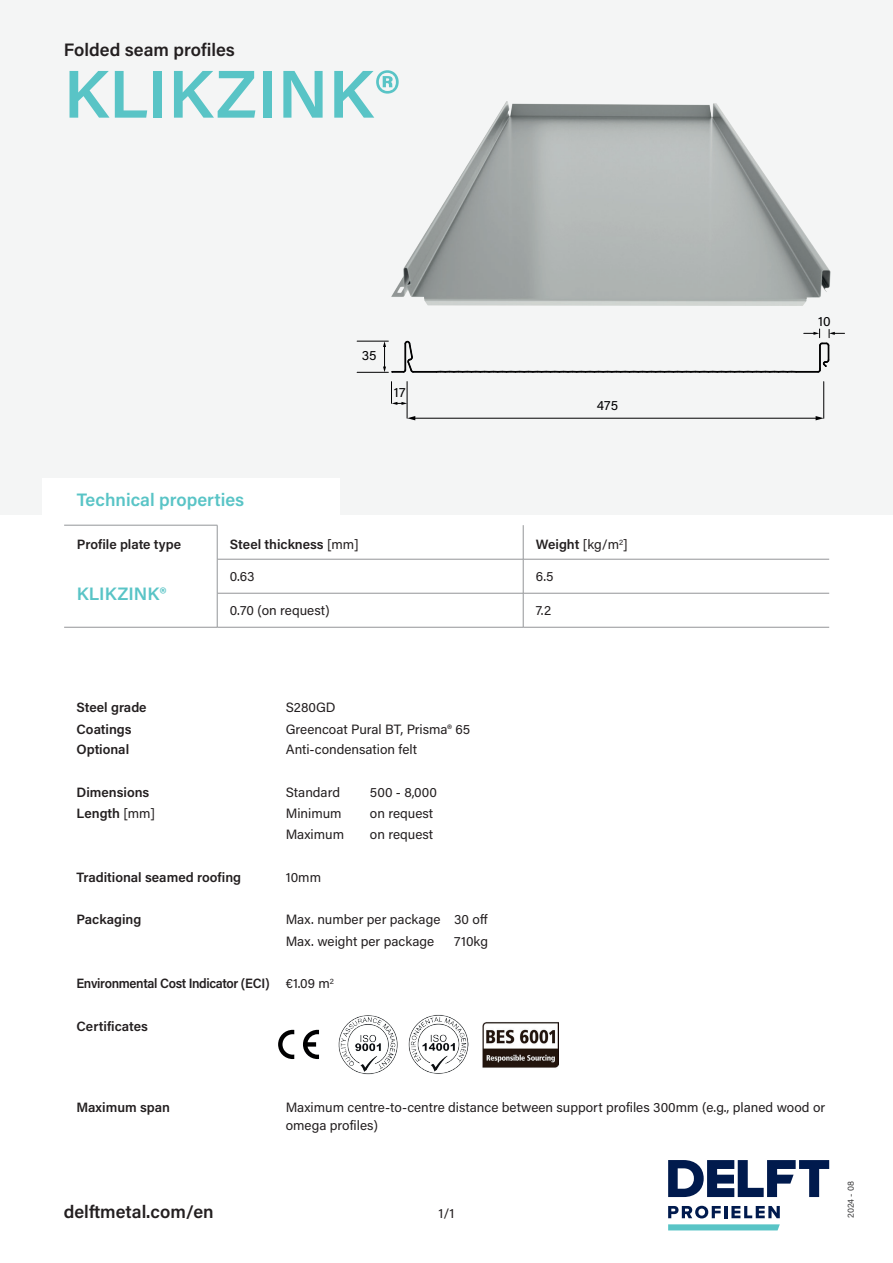
<style>
.page{position:relative;width:893px;height:1263px;background:#fff}
.page>*{position:absolute;margin:0;border:0;box-sizing:border-box;transform-origin:0 0}
.t1{font:600 67.5px "Acumin Pro";letter-spacing:.005em;color:#59c4c6}
.t2{font:600 18px "Acumin Pro";color:#231f20}
.t3{font:600 18px "Acumin Pro";color:#59c4c6}
.t4{font:13.5px/21.3px "Acumin Pro";color:#231f20}
.t5{font:600 13.5px "Acumin Pro";color:#231f20}
.t6{font:600 13.5px "Acumin Pro";letter-spacing:-.025em;color:#231f20;scale:.95 1}
.t7{font:13.5px "Acumin Pro";letter-spacing:.005em;color:#000001}
.t8{font:9px "Acumin Pro";color:#3e3e3f}
.s1{font-weight:400}
</style>
<div class="page">
<svg style="left:668px;top:1206px;width:112px;height:12px"></svg>
<svg style="left:668px;top:1160px;width:161px;height:37px"></svg>
<svg style="left:668px;top:1224px;width:112px;height:6px"></svg>
<div style="left:0;top:0;width:893px;height:514px;background:#f4f5f5"></div>
<div style="left:43px;top:478px;width:297px;height:58px;background:#fff"></div>
<hr style="left:64px;top:627px;width:153px;height:1px;background:#939598">
<hr style="left:217px;top:525px;width:1px;height:34px;background:#939598">
<hr style="left:217px;top:559px;width:1px;height:34px;background:#939598">
<hr style="left:217px;top:593px;width:1px;height:34px;background:#939598">
<hr style="left:64px;top:525px;width:153px;height:1px;background:#939598">
<hr style="left:523px;top:525px;width:1px;height:34px;background:#939598">
<hr style="left:217px;top:559px;width:306px;height:1px;background:#939598">
<hr style="left:523px;top:559px;width:306px;height:1px;background:#939598">
<hr style="left:523px;top:559px;width:1px;height:34px;background:#939598">
<hr style="left:217px;top:593px;width:306px;height:1px;background:#939598">
<hr style="left:523px;top:593px;width:306px;height:1px;background:#939598">
<hr style="left:523px;top:593px;width:1px;height:34px;background:#939598">
<hr style="left:217px;top:627px;width:306px;height:1px;background:#939598">
<hr style="left:523px;top:627px;width:306px;height:1px;background:#939598">
<img style="left:391px;top:101px;width:440px;height:228px">
<hr style="left:823px;top:382px;width:1px;height:36px;background:#000001">
<hr style="left:407px;top:382px;width:1px;height:36px;background:#000001">
<hr style="left:357px;top:341px;width:31px;height:1px;background:#000001">
<hr style="left:357px;top:372px;width:31px;height:1px;background:#000001">
<svg style="left:383px;top:341px;width:3px;height:31px"></svg>
<hr style="left:414px;top:418px;width:403px;height:1px;background:#000001">
<svg style="left:816px;top:416px;width:8px;height:4px"></svg>
<svg style="left:407px;top:416px;width:8px;height:4px"></svg>
<svg style="left:391px;top:382px;width:16px;height:23px"></svg>
<svg style="left:392px;top:329px;width:452px;height:44px"></svg>
<svg style="left:303px;top:1030px;width:16px;height:29px"></svg>
<svg style="left:278px;top:1030px;width:16px;height:29px"></svg>
<img style="left:338px;top:1015px;width:60px;height:59px">
<img style="left:482px;top:1022px;width:76px;height:46px">
<img style="left:408px;top:1014px;width:60px;height:60px">
<h2 class="t2" style="left:64px;top:37px;width:173px">Folded seam profiles</h2>
<h1 class="t1" style="left:64px;top:47px;width:337px">KLIKZINK®</h1>
<p class="t7" style="left:362px;top:346px;width:16px">35</p>
<p class="t7" style="left:394px;top:383px;width:13px">17</p>
<p class="t7" style="left:597px;top:396px;width:23px">475</p>
<h2 class="t3" style="left:77px;top:487px;width:169px">Technical properties</h2>
<p class="t5" style="left:77px;top:535px;width:106px">Profile plate type</p>
<p class="t5" style="left:230px;top:535px;width:130px">Steel thickness <span class="s1">[mm]</span></p>
<p class="t5" style="left:536px;top:535px;width:93px">Weight <span class="s1">[kg/m</span><sup>2</sup><span class="s1">]</span></p>
<h2 class="t3" style="left:77px;top:581px;width:91px">KLIKZINK®</h2>
<p class="t4" style="left:230px;top:565px;width:26px">0.63</p>
<p class="t4" style="left:536px;top:565px;width:19px">6.5</p>
<p class="t4" style="left:230px;top:599px;width:101px">0.70 (on request)</p>
<p class="t4" style="left:536px;top:599px;width:17px">7.2</p>
<p class="t7" style="left:818px;top:312px;width:14px">10</p>
<p class="t5" style="left:77px;top:697px;width:72px">Steel grade</p>
<p class="t4" style="left:286px;top:696px;width:51px">S280GD</p>
<p class="t5" style="left:77px;top:719px;width:57px">Coatings</p>
<p class="t4" style="left:286px;top:718px;width:186px">Greencoat Pural BT, Prisma® 65</p>
<p class="t5" style="left:77px;top:740px;width:54px">Optional</p>
<p class="t4" style="left:286px;top:738px;width:133px">Anti-condensation felt</p>
<p class="t5" style="left:77px;top:783px;width:74px">Dimensions</p>
<p class="t4" style="left:286px;top:781px;width:56px">Standard</p>
<p class="t4" style="left:370px;top:781px;width:69px">500 - 8,000</p>
<p class="t5" style="left:77px;top:804px;width:80px">Length <span class="s1">[mm]</span></p>
<p class="t4" style="left:286px;top:802px;width:57px">Minimum</p>
<p class="t4" style="left:370px;top:802px;width:65px">on request</p>
<p class="t4" style="left:286px;top:823px;width:60px">Maximum</p>
<p class="t4" style="left:370px;top:823px;width:65px">on request</p>
<p class="t5" style="left:77px;top:868px;width:166px">Traditional seamed roofing</p>
<p class="t4" style="left:286px;top:866px;width:37px">10mm</p>
<p class="t5" style="left:77px;top:910px;width:66px">Packaging</p>
<p class="t4" style="left:286px;top:908px;width:203px">Max. number per package 30 off<br>Max. weight per package</p>
<p class="t4" style="left:454px;top:930px;width:35px">710kg</p>
<p class="t6" style="left:77px;top:974px;width:273px">Environmental Cost Indicator (ECI) <span class="s1">€1.09 m</span><sup>2</sup></p>
<p class="t5" style="left:77px;top:1016px;width:73px">Certificates</p>
<p class="t5" style="left:77px;top:1098px;width:95px">Maximum span</p>
<p class="t4" style="left:286px;top:1098px;width:541px;line-height:18px">Maximum centre-to-centre distance between support profiles 300mm (e.g., planed wood or omega profiles)</p>
<h2 class="t2" style="left:64px;top:1199px;width:151px">delftmetal.com/en</h2>
<p class="t4" style="left:439px;top:1202px;width:17px">1/1</p>
<p class="t8" style="left:844px;top:1218px;width:39px;rotate:-90deg">2024 - 08</p>
</div>
